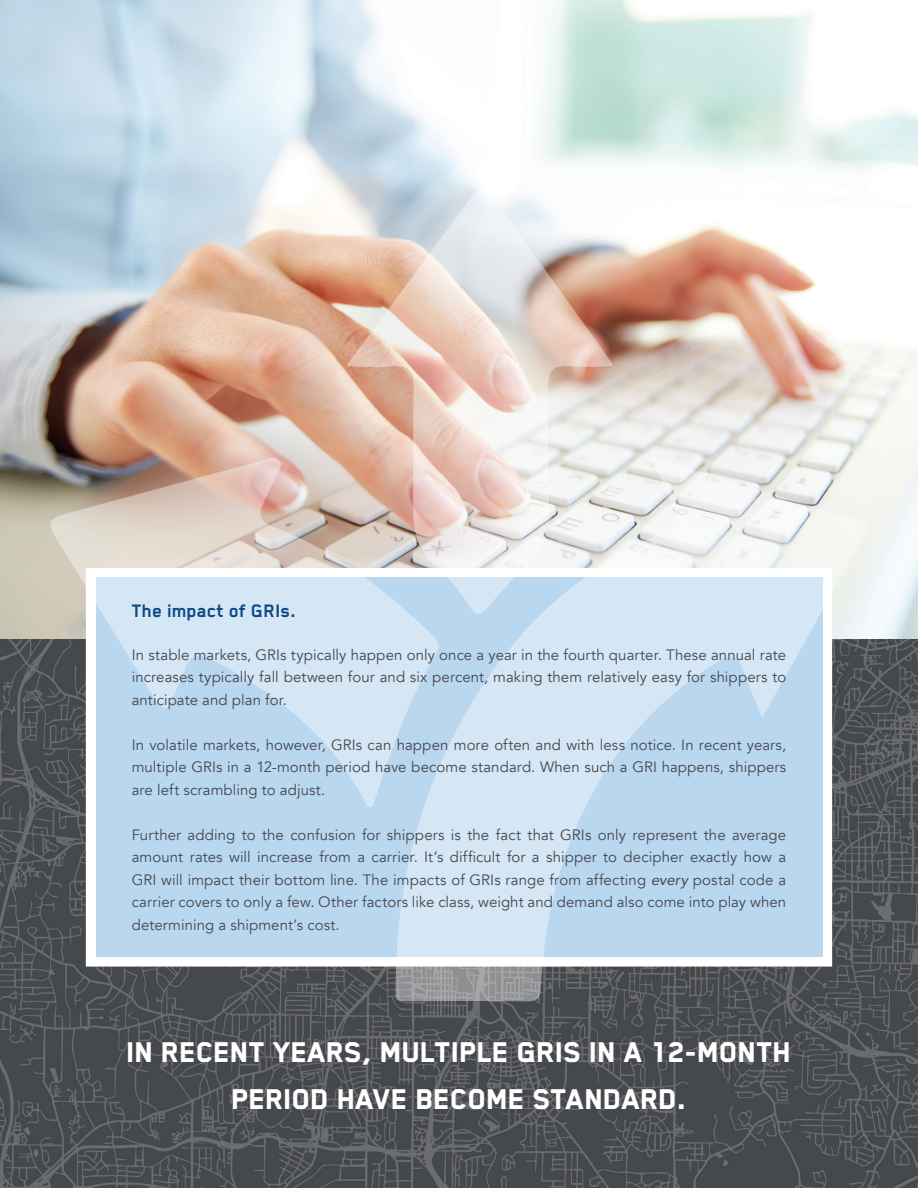
<style>
.page{position:relative;width:918px;height:1188px;background:#fff}
.page>*{position:absolute;margin:0;border:0;box-sizing:border-box;transform-origin:0 0}
.t1{font:800 33px/46.5px "Blender Pro";color:#fff;text-align:center}
.t2{font:700 20.85px "Blender Pro";color:#0c4a86}
.t3{font:15px/22.5px "Avenir";letter-spacing:.005em;color:#45484c;text-align:justify}
.s1{font-style:italic}
</style>
<div class="page">
<img style="left:0;top:638px;width:918px;height:550px">
<img style="left:0;top:0;width:918px;height:638px">
<div style="left:96px;top:578px;width:726px;height:379px;background:#bad7f0"></div>
<svg style="left:395px;top:458px;width:474px;height:544px"></svg>
<svg style="left:49px;top:457px;width:393px;height:351px"></svg>
<svg style="left:346px;top:185px;width:267px;height:432px"></svg>
<h2 class="t2" style="left:132px;top:600px;width:166px">The impact of GRIs.</h2>
<p class="t3" style="left:132px;top:644px;width:656px">In stable markets, GRIs typically happen only once a year in the fourth quarter. These annual rate increases typically fall between four and six percent, making them relatively easy for shippers to anticipate and plan for.</p>
<p class="t3" style="left:132px;top:734px;width:656px">In volatile markets, however, GRIs can happen more often and with less notice. In recent years, multiple GRIs in a 12-month period have become standard. When such a GRI happens, shippers are left scrambling to adjust.</p>
<p class="t3" style="left:132px;top:824px;width:656px">Further adding to the confusion for shippers is the fact that GRIs only represent the average amount rates will increase from a carrier. It’s difficult for a shipper to decipher exactly how a GRI will impact their bottom line. The impacts of GRIs range from affecting <span class="s1">every</span> postal code a carrier covers to only a few. Other factors like class, weight and demand also come into play when determining a shipment’s cost.</p>
<h1 class="t1" style="left:127px;top:1029px;width:667px">IN RECENT YEARS, MULTIPLE GRIS IN A 12-MONTH<br>PERIOD HAVE BECOME STANDARD.</h1>
</div>
